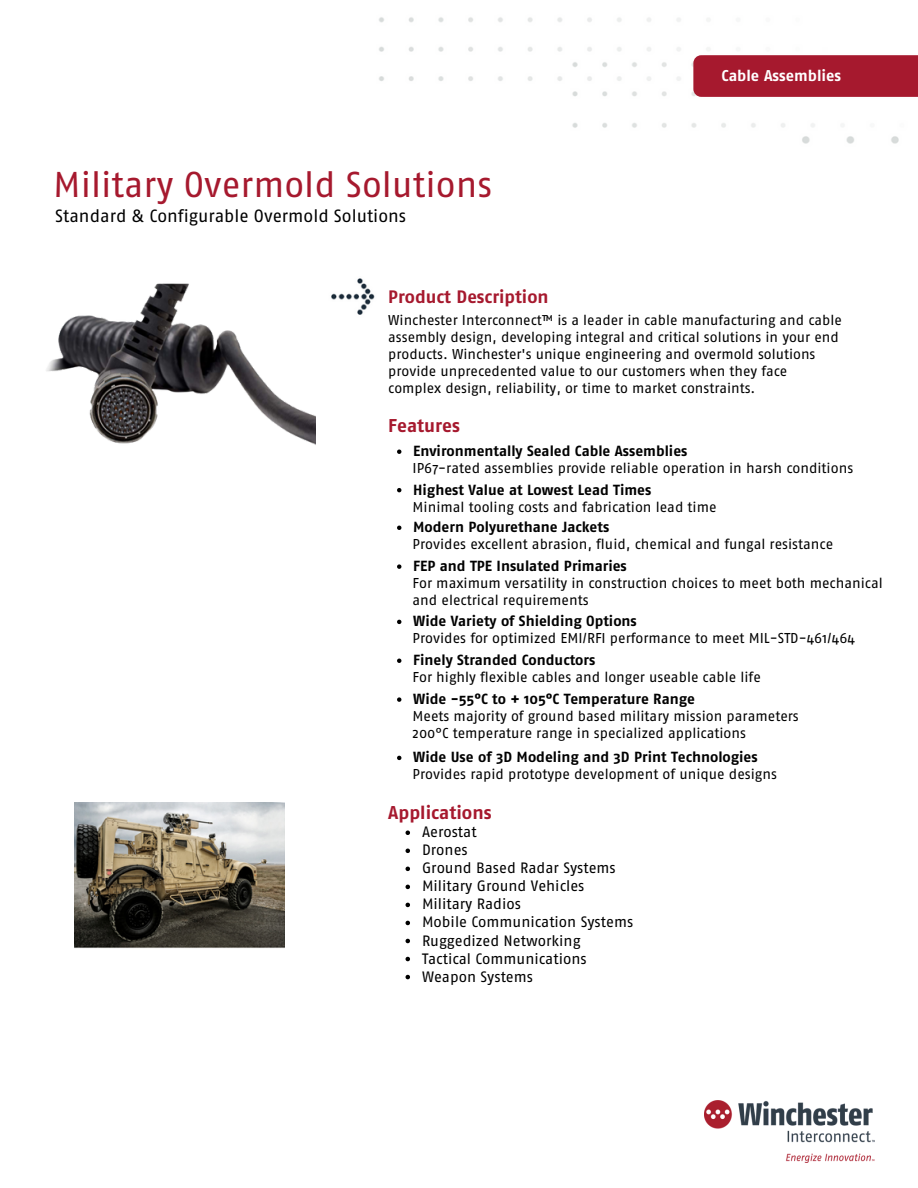
<style>
.page{position:relative;width:918px;height:1188px;background:#fff}
.page>*{position:absolute;margin:0;border:0;box-sizing:border-box;transform-origin:0 0}
.t1{font:35.85px "Fago OT";color:#a6192e}
.t2{font:700 18.6px "Fago OT";color:#a6192e}
.t3{font:700 18px "Fago OT";color:#a6192e}
.t4{font:17.7px "Fago OT";color:#000}
.t5{font:700 15.6px "Fago OT";color:#fff}
.t6{font:15px "Fago OT";color:#000}
.t7{font:700 14.7px "Fago OT";color:#000}
.t8{font:14.25px "Fago OT";color:#000}
</style>
<div class="page">
<img style="left:379px;top:17px;width:520px;height:127px">
<div style="left:693px;top:55px;width:225px;height:42px;background:#a6192e"></div>
<img style="left:46px;top:283px;width:270px;height:162px">
<img style="left:331px;top:278px;width:44px;height:37px">
<img style="left:74px;top:802px;width:211px;height:146px">
<img style="left:705px;top:1101px;width:170px;height:62px">
<svg style="left:397px;top:450px;width:4px;height:4px"></svg>
<svg style="left:397px;top:488px;width:4px;height:4px"></svg>
<svg style="left:397px;top:526px;width:4px;height:4px"></svg>
<svg style="left:397px;top:564px;width:4px;height:5px"></svg>
<svg style="left:397px;top:620px;width:4px;height:4px"></svg>
<svg style="left:397px;top:659px;width:4px;height:4px"></svg>
<svg style="left:397px;top:697px;width:4px;height:5px"></svg>
<svg style="left:397px;top:756px;width:4px;height:4px"></svg>
<svg style="left:406px;top:831px;width:4px;height:4px"></svg>
<svg style="left:406px;top:849px;width:4px;height:4px"></svg>
<svg style="left:406px;top:867px;width:4px;height:4px"></svg>
<svg style="left:406px;top:885px;width:4px;height:4px"></svg>
<svg style="left:406px;top:903px;width:4px;height:4px"></svg>
<svg style="left:406px;top:921px;width:4px;height:4px"></svg>
<svg style="left:406px;top:939px;width:4px;height:4px"></svg>
<svg style="left:406px;top:957px;width:4px;height:4px"></svg>
<svg style="left:406px;top:975px;width:4px;height:4px"></svg>
<p class="t1" style="left:53px;top:163px;width:441px">Military Overmold Solutions</p>
<p class="t4" style="left:55px;top:205px;width:352px">Standard &amp; Configurable Overmold Solutions</p>
<p class="t3" style="left:388px;top:286px;width:162px">Product Description</p>
<p class="t5" style="left:722px;top:66px;width:121px">Cable Assemblies</p>
<p class="t8" style="left:388px;top:311px;width:455px">Winchester Interconnect™ is a leader in cable manufacturing and cable</p>
<p class="t8" style="left:388px;top:328px;width:452px">assembly design, developing integral and critical solutions in your end</p>
<p class="t8" style="left:388px;top:345px;width:429px">products. Winchester's unique engineering and overmold solutions</p>
<p class="t8" style="left:388px;top:362px;width:401px">provide unprecedented value to our customers when they face</p>
<p class="t8" style="left:388px;top:379px;width:369px">complex design, reliability, or time to market constraints.</p>
<p class="t2" style="left:388px;top:414px;width:73px">Features</p>
<p class="t7" style="left:413px;top:442px;width:276px">Environmentally Sealed Cable Assemblies</p>
<p class="t8" style="left:413px;top:460px;width:442px">IP67-rated assemblies provide reliable operation in harsh conditions</p>
<p class="t8" style="left:413px;top:498px;width:306px">Minimal tooling costs and fabrication lead time</p>
<p class="t8" style="left:413px;top:536px;width:422px">Provides excellent abrasion, fluid, chemical and fungal resistance</p>
<p class="t8" style="left:413px;top:574px;width:472px">For maximum versatility in construction choices to meet both mechanical</p>
<p class="t8" style="left:413px;top:592px;width:178px">and electrical requirements</p>
<p class="t8" style="left:413px;top:630px;width:444px">Provides for optimized EMI/RFI performance to meet MIL-STD-461/464</p>
<p class="t8" style="left:413px;top:669px;width:350px">For highly flexible cables and longer useable cable life</p>
<p class="t8" style="left:413px;top:707px;width:388px">Meets majority of ground based military mission parameters</p>
<p class="t8" style="left:413px;top:725px;width:335px">200°C temperature range in specialized applications</p>
<p class="t8" style="left:413px;top:766px;width:366px">Provides rapid prototype development of unique designs</p>
<p class="t2" style="left:388px;top:802px;width:105px">Applications</p>
<p class="t6" style="left:422px;top:823px;width:56px">Aerostat</p>
<p class="t6" style="left:422px;top:841px;width:47px">Drones</p>
<p class="t6" style="left:422px;top:859px;width:195px">Ground Based Radar Systems</p>
<p class="t6" style="left:422px;top:877px;width:164px">Military Ground Vehicles</p>
<p class="t6" style="left:422px;top:895px;width:100px">Military Radios</p>
<p class="t6" style="left:422px;top:913px;width:213px">Mobile Communication Systems</p>
<p class="t6" style="left:422px;top:931px;width:160px">Ruggedized Networking</p>
<p class="t6" style="left:422px;top:949px;width:166px">Tactical Communications</p>
<p class="t6" style="left:422px;top:967px;width:112px">Weapon Systems</p>
<p class="t7" style="left:413px;top:481px;width:240px">Highest Value at Lowest Lead Times</p>
<p class="t7" style="left:413px;top:518px;width:198px">Modern Polyurethane Jackets</p>
<p class="t7" style="left:413px;top:557px;width:215px">FEP and TPE Insulated Primaries</p>
<p class="t7" style="left:413px;top:612px;width:225px">Wide Variety of Shielding Options</p>
<p class="t7" style="left:413px;top:651px;width:184px">Finely Stranded Conductors</p>
<p class="t7" style="left:413px;top:690px;width:283px">Wide -55°C to + 105°C Temperature Range</p>
<p class="t7" style="left:413px;top:748px;width:346px">Wide Use of 3D Modeling and 3D Print Technologies</p>
</div>
